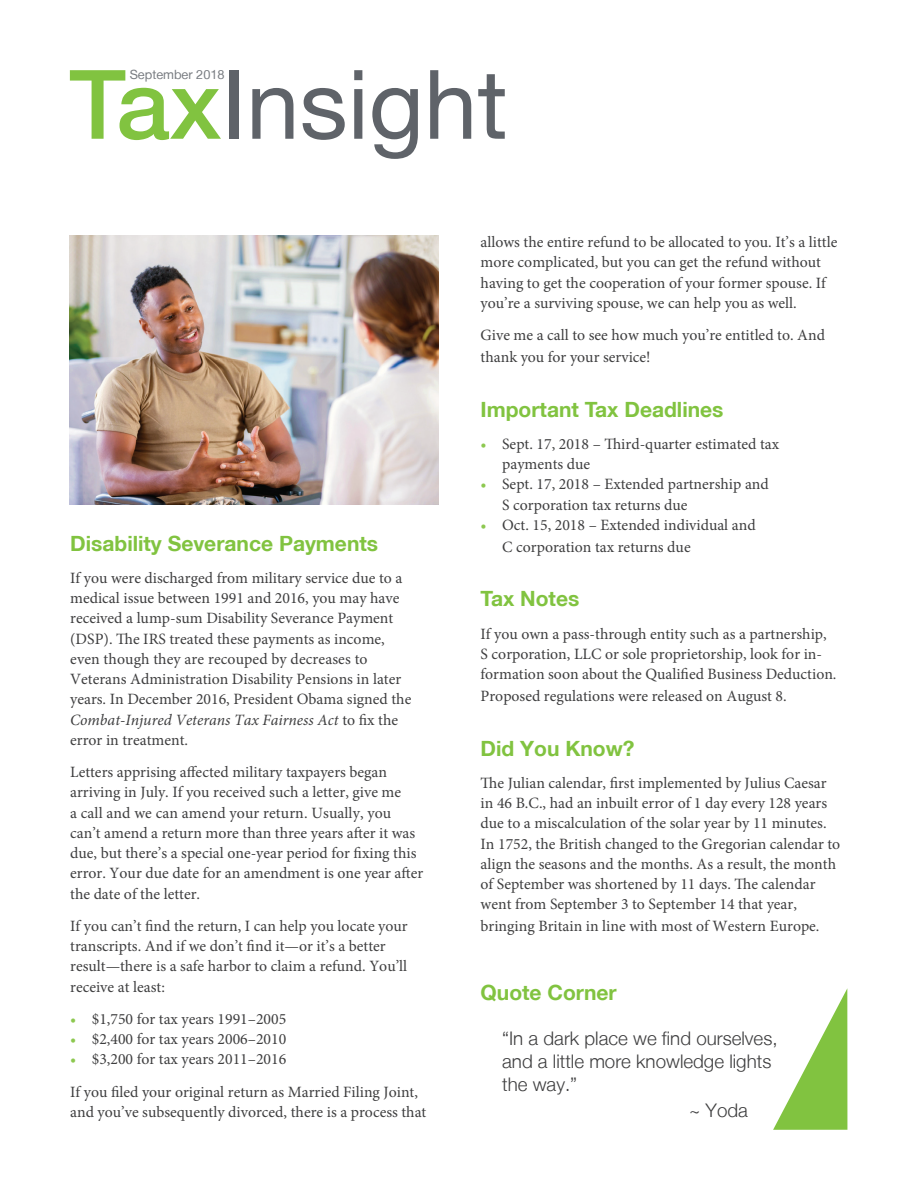
<style>
.page{position:relative;width:918px;height:1188px;background:#fff}
.page>*{position:absolute;margin:0;border:0;box-sizing:border-box;transform-origin:0 0}
.Body{font:96px "Helvetica Neue LT";color:#5f6369}
.t1{font:700 21px "Helvetica Neue LT";color:#81c340}
.t2{font:300 18.75px/23.2px "Helvetica Neue LT";color:#3e3e3f}
.t3{font:15.75px/20.2px "Minion Pro";color:#3e3e3f}
.t4{font:12.75px "Helvetica Neue LT";color:#787c81}
.s1{font-weight:500;color:#81c340}
.s2{font-style:italic}
.s3{color:#8dc850}
</style>
<div class="page">
<img style="left:69px;top:236px;width:369px;height:268px">
<svg style="left:773px;top:989px;width:74px;height:141px"></svg>
<p class="t4" style="left:130px;top:67px;width:96px">September 2018</p>
<p class="Body" style="left:69px;top:47px;width:440px"><span class="s1">Tax</span>Insight</p>
<p class="t1" style="left:70px;top:530px;width:309px">Disability Severance Payments</p>
<p class="t3" style="left:70px;top:568px;width:343px">If you were discharged from military service due to a medical issue between 1991 and 2016, you may have received a lump-sum Disability Severance Payment (DSP). The IRS treated these payments as income, even though they are recouped by decreases to Veterans Administration Disability Pensions in later years. In December 2016, President Obama signed the <span class="s2">Combat-Injured Veterans Tax Fairness Act</span> to fix the error in treatment.</p>
<p class="t3" style="left:70px;top:762px;width:355px">Letters apprising affected military taxpayers began arriving in July. If you received such a letter, give me<br>a call and we can amend your return. Usually, you can’t amend a return more than three years after it was due, but there’s a special one-year period for fixing this error. Your due date for an amendment is one year after the date of the letter.</p>
<p class="t3" style="left:70px;top:916px;width:339px">If you can’t find the return, I can help you locate your transcripts. And if we don’t find it—or it’s a better result—there is a safe harbor to claim a refund. You’ll receive at least:</p>
<p class="t3" style="left:70px;top:1009px;width:218px"><span class="s3">•</span> $1,750 for tax years 1991–2005</p>
<p class="t3" style="left:70px;top:1029px;width:218px"><span class="s3">•</span> $2,400 for tax years 2006–2010</p>
<p class="t3" style="left:70px;top:1049px;width:218px"><span class="s3">•</span> $3,200 for tax years 2011–2016</p>
<p class="t3" style="left:70px;top:1082px;width:358px">If you filed your original return as Married Filing Joint, and you’ve subsequently divorced, there is a process that</p>
<p class="t3" style="left:481px;top:232px;width:358px">allows the entire refund to be allocated to you. It’s a little more complicated, but you can get the refund without having to get the cooperation of your former spouse. If you’re a surviving spouse, we can help you as well.</p>
<p class="t3" style="left:481px;top:324px;width:346px;line-height:21.8px">Give me a call to see how much you’re entitled to. And thank you for your service!</p>
<p class="t1" style="left:481px;top:396px;width:244px">Important Tax Deadlines</p>
<p class="t3" style="left:502px;top:434px;width:279px;text-indent:-22px"><span class="s3">•</span> Sept. 17, 2018 – Third-quarter estimated tax payments due</p>
<p class="t3" style="left:502px;top:474px;width:268px;text-indent:-22px"><span class="s3">•</span> Sept. 17, 2018 – Extended partnership and<br>S corporation tax returns due</p>
<p class="t3" style="left:502px;top:514px;width:255px;line-height:21.8px;text-indent:-22px"><span class="s3">•</span> Oct. 15, 2018 – Extended individual and<br>C corporation tax returns due</p>
<p class="t1" style="left:481px;top:586px;width:100px">Tax Notes</p>
<p class="t3" style="left:481px;top:624px;width:357px">If you own a pass-through entity such as a partnership,<br>S corporation, LLC or sole proprietorship, look for in&shy;formation soon about the Qualified Business Deduction.</p>
<p class="t3" style="left:481px;top:686px;width:308px">Proposed regulations were released on August 8.</p>
<p class="t1" style="left:481px;top:735px;width:155px">Did You Know?</p>
<p class="t3" style="left:481px;top:773px;width:361px">The Julian calendar, first implemented by Julius Caesar in 46 B.C., had an inbuilt error of 1 day every 128 years due to a miscalculation of the solar year by 11 minutes.<br>In 1752, the British changed to the Gregorian calendar to align the seasons and the months. As a result, the month of September was shortened by 11 days. The calendar went from September 3 to September 14 that year,</p>
<p class="t3" style="left:481px;top:916px;width:340px">bringing Britain in line with most of Western Europe.</p>
<p class="t1" style="left:481px;top:980px;width:138px">Quote Corner</p>
<p class="t2" style="left:502px;top:1026px;width:277px">“In a dark place we find ourselves, and a little more knowledge lights the way.”</p>
<p class="t2" style="left:689px;top:1098px;width:60px">~ Yoda</p>
</div>
